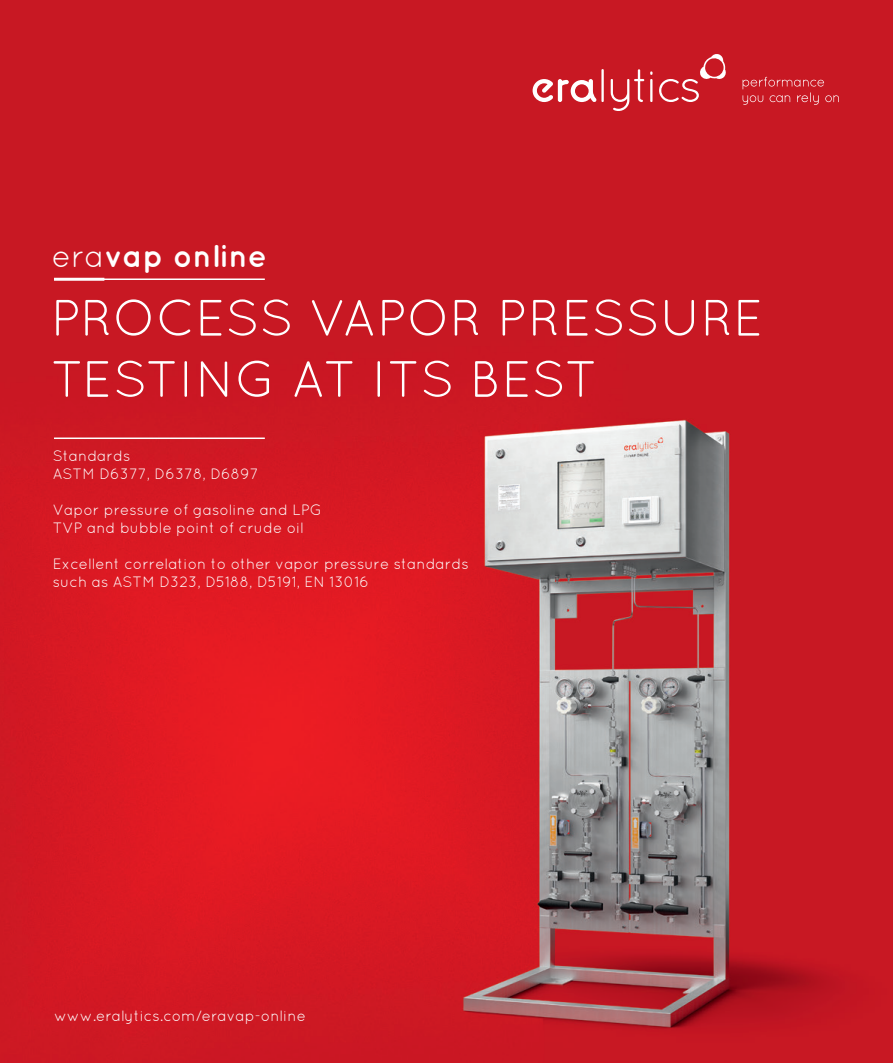
<style>
.page{position:relative;width:893px;height:1063px;background:#fff}
.page>*{position:absolute;margin:0;border:0;box-sizing:border-box;transform-origin:0 0}
.t1{font:51px "Quicksand";color:#fff}
.t2{font:700 31.5px "Quicksand";color:#fff}
.t3{font:15px/18px "Quicksand";color:#fff}
.s1{font-weight:400}
</style>
<div class="page">
<img style="left:0;top:0;width:893px;height:1063px">
<hr style="left:54px;top:279px;width:211px;height:1px;background:#fff">
<hr style="left:54px;top:278px;width:50px;height:3px;background:#fff">
<hr style="left:54px;top:438px;width:211px;height:1px;background:#fff">
<svg style="left:533px;top:69px;width:71px;height:33px"></svg>
<svg style="left:650px;top:71px;width:2px;height:31px"></svg>
<svg style="left:659px;top:54px;width:67px;height:48px;background:#cf3841"></svg>
<svg style="left:611px;top:69px;width:33px;height:42px"></svg>
<svg style="left:743px;top:77px;width:96px;height:28px;background:#cd2f39"></svg>
<p class="t2" style="left:52px;top:237px;width:217px"><span class="s1">era</span>vap online</p>
<p class="t1" style="left:51px;top:289px;width:714px">PROCESS VAPOR PRESSURE</p>
<p class="t1" style="left:51px;top:350px;width:548px">TESTING AT ITS BEST</p>
<p class="t3" style="left:53px;top:447px;width:79px">Standards</p>
<p class="t3" style="left:53px;top:465px;width:207px">ASTM D6377, D6378, D6897</p>
<p class="t3" style="left:53px;top:501px;width:270px">Vapor pressure of gasoline and LPG</p>
<p class="t3" style="left:53px;top:519px;width:253px">TVP and bubble point of crude oil</p>
<p class="t3" style="left:53px;top:555px;width:417px">Excellent correlation to other vapor pressure standards such as ASTM D323, D5188, D5191, EN 13016</p>
<p class="t3" style="left:54px;top:1007px;width:253px">www.eralytics.com/eravap-online</p>
</div>
